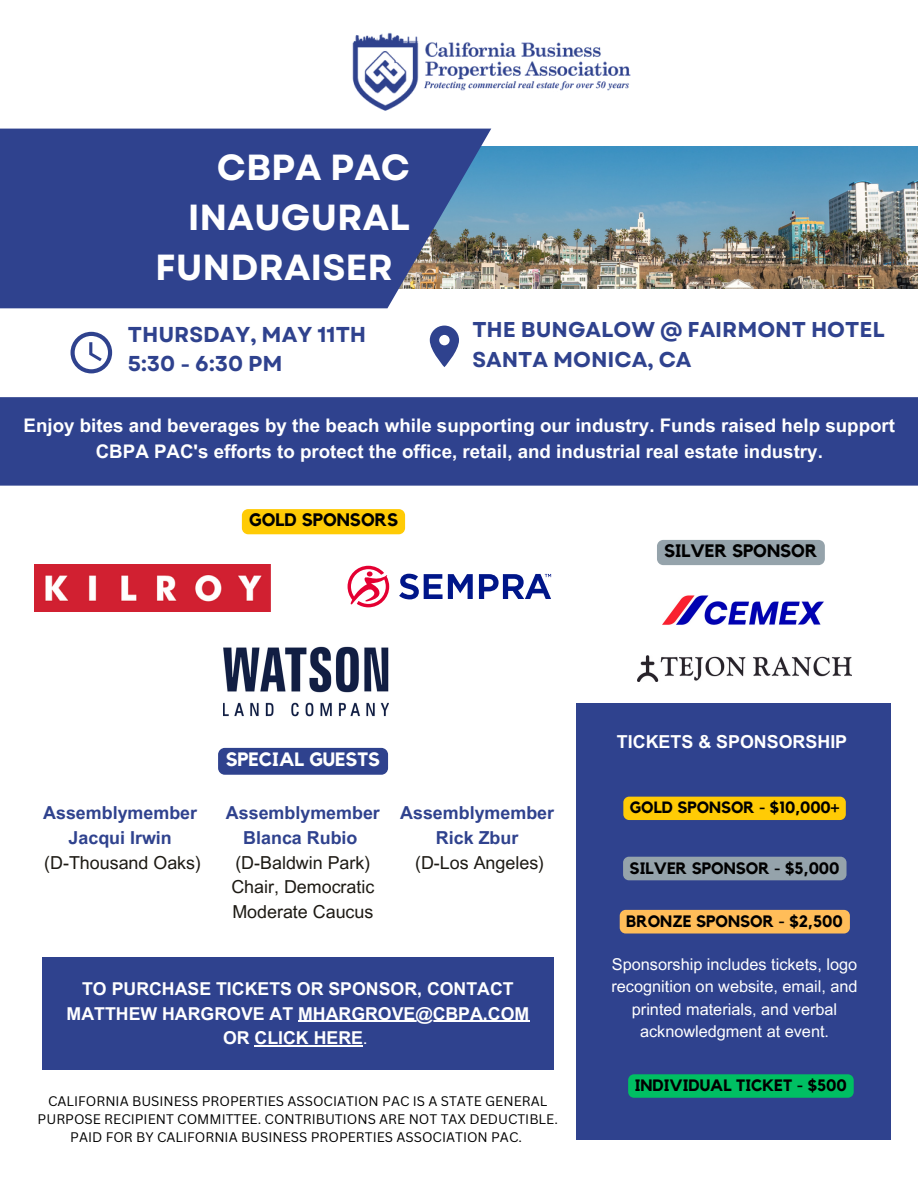
<style>
.page{position:relative;width:918px;height:1188px;background:#fff}
.page>*{position:absolute;margin:0;border:0;box-sizing:border-box;transform-origin:0 0}
.t1{font:700 36.3px "Garet";color:#fff}
.t2{font:700 21.45px/29.2px "Garet";color:#2f428e}
.t3{font:700 19.2px "Kollektif";color:#fff}
.t4{font:700 18.75px/25.8px "Arial MT Pro";color:#fff;text-align:center}
.t5{font:700 18px "Kollektif";color:#000}
.t6{font:17.85px/24.8px "Arial MT Pro";color:#1d1a14}
.t7{font:700 17.85px/24.8px "Arial MT Pro";color:#2f428e;text-align:center}
.t8{font:700 17.85px "Arial MT Pro";color:#fff}
.t9{font:700 17.7px/24.8px "Arial MT Pro";color:#fff;text-align:center}
.t10{font:700 16.5px "Kollektif";color:#000}
.t11{font:16.35px/22.5px "Arial MT Pro";color:#fff;text-align:center}
.t12{font:700 16.35px "Kollektif";color:#000}
.t13{font:13.5px/18px "Canva Sans";color:#000;text-align:center}
.s1{font-weight:400}
</style>
<div class="page">
<img style="left:491px;top:147px;width:427px;height:142px">
<div style="left:576px;top:703px;width:315px;height:437px;background:#2f428e"></div>
<div style="left:42px;top:957px;width:512px;height:113px;background:#2f428e"></div>
<img style="left:352px;top:32px;width:279px;height:79px">
<svg style="left:0;top:129px;width:491px;height:179px;fill:#2f428e"></svg>
<svg style="left:71px;top:332px;width:41px;height:41px"></svg>
<svg style="left:430px;top:326px;width:29px;height:41px"></svg>
<img style="left:35px;top:565px;width:236px;height:46px">
<img style="left:638px;top:655px;width:213px;height:26px">
<svg style="left:348px;top:566px;width:41px;height:41px"></svg>
<svg style="left:399px;top:574px;width:152px;height:25px"></svg>
<div style="left:0;top:397px;width:918px;height:89px;background:#2f428e"></div>
<img style="left:224px;top:646px;width:165px;height:70px">
<img style="left:663px;top:595px;width:161px;height:30px">
<div style="left:623px;top:797px;width:223px;height:23px;background:#ffcb05;border-radius:6px"></div>
<div style="left:623px;top:857px;width:224px;height:23px;background:#95a3ab;border-radius:6px"></div>
<hr style="left:298px;top:1021px;width:231px;height:1px;background:#fff">
<hr style="left:255px;top:1045px;width:108px;height:2px;background:#fff">
<div style="left:242px;top:509px;width:163px;height:25px;background:#ffcb05;border-radius:6px"></div>
<div style="left:657px;top:540px;width:168px;height:25px;background:#95a3ab"></div>
<div style="left:218px;top:748px;width:170px;height:27px;background:#2f428e;border-radius:7px"></div>
<div style="left:620px;top:910px;width:230px;height:24px;background:#ffbd59;border-radius:6px"></div>
<svg style="left:628px;top:1074px;width:226px;height:24px"></svg>
<h1 class="t1" style="left:217px;top:141px;width:195px">CBPA PAC</h1>
<h1 class="t1" style="left:188px;top:191px;width:224px">INAUGURAL</h1>
<h1 class="t1" style="left:155px;top:241px;width:239px">FUNDRAISER</h1>
<h2 class="t2" style="left:128px;top:320px;width:240px">THURSDAY, MAY 11TH<br>5:30 - 6:30 PM</h2>
<h2 class="t2" style="left:472px;top:315px;width:414px">THE BUNGALOW @ FAIRMONT HOTEL<br>SANTA MONICA, CA</h2>
<h3 class="t4" style="left:24px;top:415px;width:873px">Enjoy bites and beverages by the beach while supporting our industry. Funds raised help support<br>CBPA PAC's efforts to protect the office, retail, and industrial real estate industry.</h3>
<h3 class="t5" style="left:249px;top:512px;width:151px">GOLD SPONSORS</h3>
<h3 class="t5" style="left:664px;top:542px;width:155px">SILVER SPONSOR</h3>
<h3 class="t7" style="left:43px;top:803px;width:155px">Assemblymember<br>Jacqui Irwin</h3>
<h3 class="t6" style="left:44px;top:852px;width:158px">(D-Thousand Oaks)</h3>
<h3 class="t3" style="left:226px;top:751px;width:156px">SPECIAL GUESTS</h3>
<h3 class="t7" style="left:226px;top:803px;width:155px">Assemblymember<br>Blanca Rubio</h3>
<h3 class="t6" style="left:231px;top:852px;width:145px">(D-Baldwin Park)<br>Chair, Democratic<br>Moderate Caucus</h3>
<h3 class="t7" style="left:400px;top:803px;width:155px">Assemblymember<br>Rick Zbur</h3>
<h3 class="t6" style="left:415px;top:852px;width:131px">(D-Los Angeles)</h3>
<h3 class="t9" style="left:67px;top:978px;width:464px">TO PURCHASE TICKETS OR SPONSOR, CONTACT<br>MATTHEW HARGROVE AT MHARGROVE@CBPA.COM<br>OR CLICK HERE<span class="s1">.</span></h3>
<p class="t13" style="left:38px;top:1092px;width:522px">CALIFORNIA BUSINESS PROPERTIES ASSOCIATION PAC IS A STATE GENERAL<br>PURPOSE RECIPIENT COMMITTEE. CONTRIBUTIONS ARE NOT TAX DEDUCTIBLE.<br>PAID FOR BY CALIFORNIA BUSINESS PROPERTIES ASSOCIATION PAC.</p>
<h3 class="t8" style="left:617px;top:735px;width:232px">TICKETS &amp; SPONSORSHIP</h3>
<p class="t12" style="left:630px;top:800px;width:211px">GOLD SPONSOR - $10,000+</p>
<p class="t10" style="left:630px;top:860px;width:211px">SILVER SPONSOR - $5,000</p>
<p class="t10" style="left:626px;top:913px;width:218px">BRONZE SPONSOR - $2,500</p>
<p class="t11" style="left:612px;top:955px;width:248px">Sponsorship includes tickets, logo recognition on website, email, and printed materials, and verbal acknowledgment at event.</p>
<p class="t10" style="left:635px;top:1078px;width:214px">INDIVIDUAL TICKET - $500</p>
</div>
